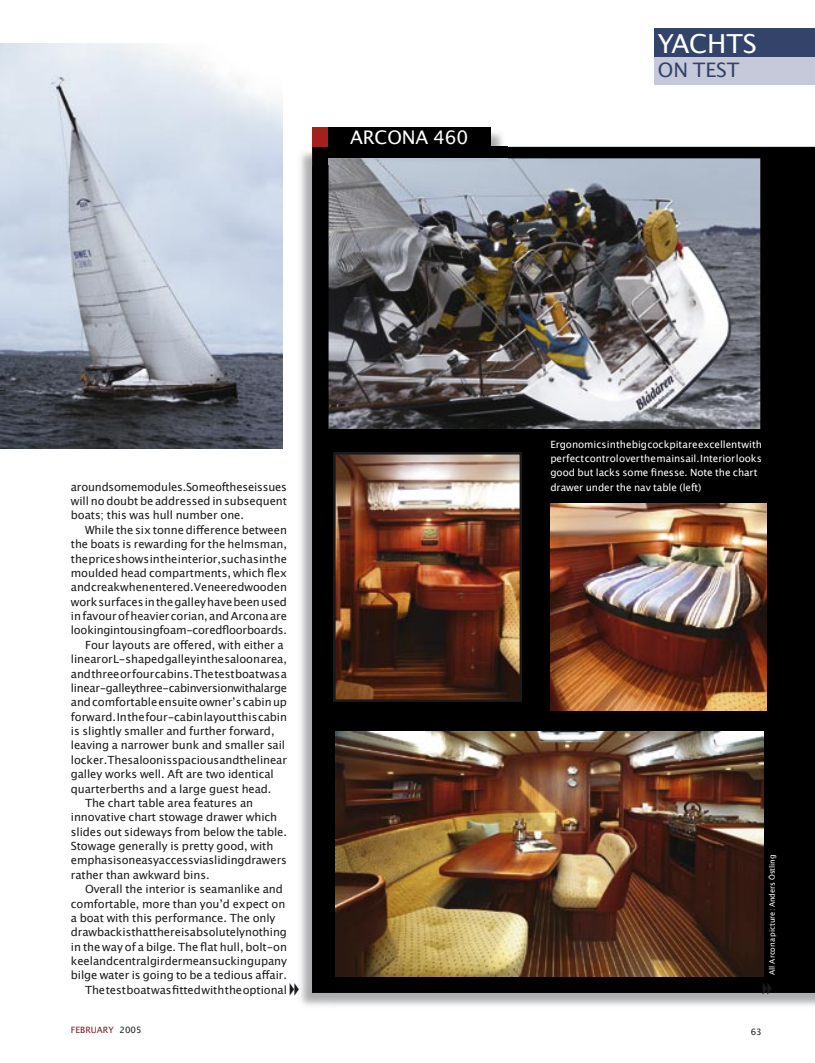
<style>
.page{position:relative;width:815px;height:1063px;background:#fff}
.page>*{position:absolute;margin:0;border:0;box-sizing:border-box;transform-origin:0 0}
.t1{font:26.25px "Lucida Grande";letter-spacing:-.005em;color:#fff}
.t2{font:20px "Lucida Grande";letter-spacing:-.005em;color:#344369}
.t3{font:18.75px "Lucida Grande";letter-spacing:-.005em;color:#fff}
.t4{font:11.25px/14.4px "Lucida Grande";letter-spacing:-.005em;color:#1b1a1c;text-align:justify}
.t5{font:11.25px "Lucida Grande";letter-spacing:-.025em;color:#1b1a1c}
.t6{font:10px/14.4px "Lucida Grande";letter-spacing:-.005em;color:#fff}
.t7{font:8.75px "Lucida Grande";color:#7c1d26}
.t8{font:8.75px "Lucida Grande";color:#1b1a1c}
.t9{font:7.5px "Lucida Grande";letter-spacing:-.005em;color:#fff}
.s1{color:#1b1a1c}
</style>
<div class="page">
<div style="left:654px;top:57px;width:161px;height:28px;background:#c5c9da"></div>
<div style="left:654px;top:28px;width:161px;height:29px;background:#344369"></div>
<img style="left:301px;top:152px;width:37px;height:854px">
<div style="left:313px;top:147px;width:502px;height:846px;background:#000"></div>
<img style="left:333px;top:452px;width:189px;height:250px">
<img style="left:336px;top:732px;width:428px;height:245px">
<img style="left:329px;top:158px;width:431px;height:271px">
<img style="left:0;top:44px;width:283px;height:404px">
<img style="left:550px;top:503px;width:217px;height:207px">
<img style="left:345px;top:147px;width:162px;height:17px">
<div style="left:312px;top:127px;width:16px;height:20px;background:#a3211d"></div>
<img style="left:490px;top:127px;width:17px;height:20px">
<svg style="left:312px;top:147px;width:33px;height:17px"></svg>
<div style="left:328px;top:127px;width:162px;height:20px;background:#000"></div>
<svg style="left:763px;top:982px;width:9px;height:12px"></svg>
<h1 class="t1" style="left:658px;top:29px;width:101px">YACHTS</h1>
<h3 class="t3" style="left:350px;top:126px;width:120px">ARCONA 460</h3>
<h2 class="t2" style="left:658px;top:58px;width:83px">ON TEST</h2>
<p class="t4" style="left:71px;top:480px;width:218px">around some modules. Some of these issues will no doubt be addressed in subsequent boats; this was hull number one.</p>
<p class="t4" style="left:85px;top:523px;width:203px">While the six tonne difference between</p>
<p class="t4" style="left:71px;top:537px;width:218px">the boats is rewarding for the helmsman,</p>
<p class="t4" style="left:71px;top:551px;width:218px">the price shows in the interior, such as in the</p>
<p class="t4" style="left:71px;top:566px;width:218px">moulded head compartments, which flex</p>
<p class="t4" style="left:71px;top:580px;width:218px">and creak when entered. Veneered wooden</p>
<p class="t4" style="left:71px;top:595px;width:218px">work surfaces in the galley have been used</p>
<p class="t4" style="left:71px;top:609px;width:218px">in favour of heavier corian, and Arcona are</p>
<p class="t4" style="left:71px;top:623px;width:218px">looking into using foam-cored floorboards.</p>
<p class="t4" style="left:85px;top:638px;width:200px">Four layouts are offered, with either a</p>
<p class="t4" style="left:71px;top:652px;width:218px">linear or L-shaped galley in the saloon area,</p>
<p class="t4" style="left:71px;top:666px;width:218px">and three or four cabins. The test boat was a</p>
<p class="t5" style="left:71px;top:681px;width:218px">linear-galley three-cabin version with a large</p>
<p class="t4" style="left:71px;top:695px;width:218px">and comfortable ensuite ownerʼs cabin up</p>
<p class="t4" style="left:71px;top:710px;width:218px">forward. In the four-cabin layout this cabin</p>
<p class="t4" style="left:71px;top:724px;width:205px">is slightly smaller and further forward,</p>
<p class="t4" style="left:71px;top:738px;width:216px">leaving a narrower bunk and smaller sail</p>
<p class="t4" style="left:71px;top:753px;width:218px">locker. The saloon is spacious and the linear</p>
<p class="t4" style="left:71px;top:767px;width:204px">galley works well. Aft are two identical</p>
<p class="t4" style="left:71px;top:781px;width:202px">quarterberths and a large guest head.</p>
<p class="t4" style="left:85px;top:796px;width:170px">The chart table area features an</p>
<p class="t4" style="left:71px;top:810px;width:208px">innovative chart stowage drawer which</p>
<p class="t4" style="left:71px;top:825px;width:218px">slides out sideways from below the table.</p>
<p class="t4" style="left:71px;top:839px;width:204px">Stowage generally is pretty good, with</p>
<p class="t4" style="left:71px;top:853px;width:218px">emphasis on easy access via sliding drawers</p>
<p class="t4" style="left:71px;top:868px;width:140px">rather than awkward bins.</p>
<p class="t4" style="left:85px;top:882px;width:199px">Overall the interior is seamanlike and</p>
<p class="t4" style="left:71px;top:896px;width:216px">comfortable, more than youʼd expect on</p>
<p class="t4" style="left:71px;top:911px;width:206px">a boat with this performance. The only</p>
<p class="t4" style="left:71px;top:925px;width:218px">drawback is that there is absolutely nothing</p>
<p class="t4" style="left:71px;top:940px;width:218px">in the way of a bilge. The flat hull, bolt-on</p>
<p class="t4" style="left:71px;top:954px;width:218px">keel and central girder mean sucking up any</p>
<p class="t4" style="left:71px;top:968px;width:218px">bilge water is going to be a tedious affair.</p>
<p class="t4" style="left:85px;top:983px;width:203px">The test boat was fitted with the optional</p>
<p class="t6" style="left:550px;top:437px;width:213px">Ergonomics in the big cockpit are excellent with perfect control over the mainsail. Interior looks good but lacks some finesse. Note the chart drawer under the nav table (left)</p>
<p class="t9" style="left:768px;top:975px;width:124px;rotate:-90deg">All Arcona picture: Anders Östling<span class="s1">:</span></p>
<p class="t7" style="left:71px;top:1025px;width:72px">FEBRUARY <span class="s1">2005</span></p>
<p class="t8" style="left:751px;top:1026px;width:13px">63</p>
</div>
